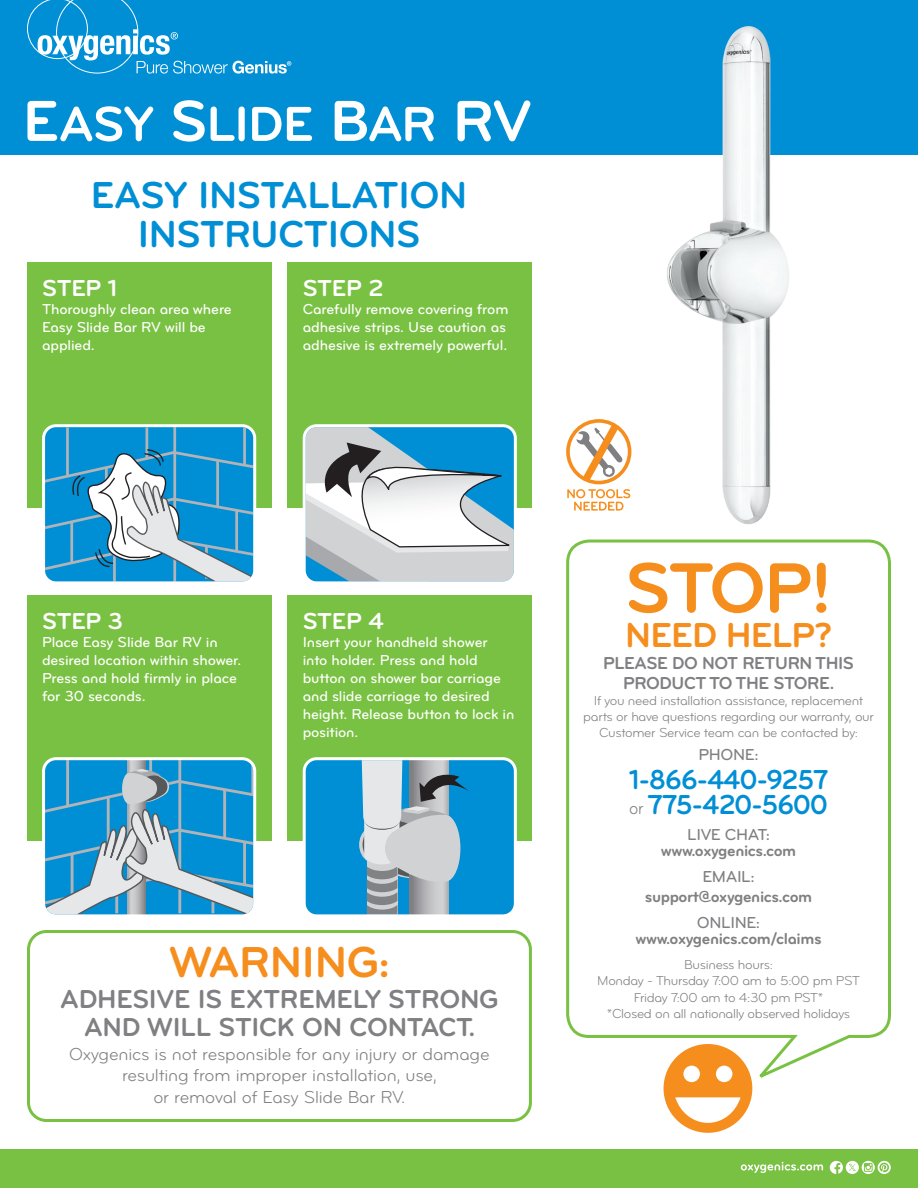
<style>
.page{position:relative;width:918px;height:1188px;background:#fff}
.page>*{position:absolute;margin:0;border:0;box-sizing:border-box;transform-origin:0 0}
.t1{font:73.5px "Bryant Bold Alternate";color:#f68e1e}
.t2{font:51px "Bryant Bold Alternate SC850";letter-spacing:-.025em;color:#fff}
.t3{font:45px "Bryant Bold Alternate";letter-spacing:-.01em;color:#f68e1e}
.t4{font:39px/39px "Bryant Bold Alternate";letter-spacing:-.01em;color:#008fd5;text-align:center}
.t5{font:36px "Bryant Bold Alternate";letter-spacing:-.025em;color:#f68e1e}
.t6{font:28.5px "Bryant Bold Alternate";letter-spacing:-.025em;color:#008fd5;scale:.92 1}
.t7{font:27px/28.5px "Bryant Bold Alternate";letter-spacing:-.01em;color:#808083;text-align:center}
.t8{font:24px "Bryant Bold Alternate";letter-spacing:-.01em;color:#fff}
.t9{font:18px/21.6px "Bryant Regular Alternate";letter-spacing:-.01em;color:#808083;text-align:center}
.t10{font:18px "Bryant Bold Alternate";letter-spacing:-.025em;color:#808083}
.t11{font:16.5px "Bryant Bold Alternate";letter-spacing:-.025em;color:#808083}
.t12{font:16.5px "Bryant Medium Alternate";letter-spacing:-.025em;color:#808083}
.t13{font:15px/18px "Bryant Medium Alternate";letter-spacing:-.01em;color:#fff}
.t14{font:13.5px/16.2px "Bryant Regular Alternate";letter-spacing:-.025em;color:#808083;text-align:center}
.s1{font-size:60px}
.s2{font-family:"Bryant Regular Alternate";font-size:18px;color:#808083}
</style>
<div class="page">
<div style="left:0;top:0;width:918px;height:155px;background:#008fd5"></div>
<svg style="left:27px;top:0;width:264px;height:74px"></svg>
<div style="left:0;top:1149px;width:918px;height:39px;background:#79c142"></div>
<svg style="left:741px;top:1162px;width:82px;height:11px"></svg>
<svg style="left:830px;top:1161px;width:61px;height:13px"></svg>
<div style="left:27px;top:262px;width:244px;height:246px;background:#79c142"></div>
<div style="left:27px;top:596px;width:244px;height:245px;background:#79c142"></div>
<div style="left:288px;top:262px;width:244px;height:246px;background:#79c142"></div>
<div style="left:288px;top:596px;width:244px;height:245px;background:#79c142"></div>
<svg style="left:566px;top:539px;width:325px;height:546px"></svg>
<div style="left:664px;top:1044px;width:88px;height:89px;background:#f68e1e;border-radius:50%"></div>
<svg style="left:675px;top:1097px;width:66px;height:26px"></svg>
<div style="left:683px;top:1066px;width:17px;height:16px;background:#fff;border-radius:50%"></div>
<div style="left:716px;top:1066px;width:16px;height:16px;background:#fff;border-radius:50%"></div>
<svg style="left:567px;top:419px;width:63px;height:92px"></svg>
<div style="left:44px;top:426px;width:211px;height:157px;background:#008fd5;border-radius:12px"></div>
<hr style="left:173px;top:427px;width:3px;height:154px;background:#b2b3b7">
<hr style="left:66px;top:427px;width:3px;height:50px;background:#b2b3b7">
<hr style="left:243px;top:427px;width:3px;height:39px;background:#b2b3b7">
<hr style="left:146px;top:428px;width:2px;height:30px;background:#b2b3b7">
<svg style="left:46px;top:448px;width:206px;height:132px"></svg>
<div style="left:42px;top:424px;width:214px;height:160px;border:3px solid #fff;border-radius:12px"></div>
<div style="left:44px;top:759px;width:211px;height:157px;background:#008fd5;border-radius:12px"></div>
<hr style="left:178px;top:760px;width:3px;height:153px;background:#b2b3b7">
<hr style="left:66px;top:760px;width:3px;height:47px;background:#b2b3b7">
<hr style="left:251px;top:760px;width:2px;height:35px;background:#b2b3b7">
<hr style="left:149px;top:760px;width:3px;height:28px;background:#b2b3b7">
<svg style="left:127px;top:761px;width:19px;height:8px"></svg>
<svg style="left:46px;top:769px;width:206px;height:144px"></svg>
<div style="left:42px;top:757px;width:214px;height:160px;border:3px solid #fff;border-radius:12px"></div>
<svg style="left:307px;top:428px;width:206px;height:152px;background:#a2c1d2"></svg>
<div style="left:303px;top:424px;width:214px;height:160px;border:3px solid #fff;border-radius:12px"></div>
<div style="left:27px;top:930px;width:505px;height:192px;border:3px solid #79c142;border-radius:18px"></div>
<img style="left:633px;top:26px;width:212px;height:523px">
<div style="left:304px;top:759px;width:211px;height:157px;background:#008fd5;border-radius:12px"></div>
<svg style="left:359px;top:761px;width:110px;height:152px"></svg>
<div style="left:303px;top:757px;width:214px;height:160px;border:3px solid #fff;border-radius:12px"></div>
<p class="t2" style="left:23px;top:92px;width:511px"><span class="s1">E</span>ASY <span class="s1">S</span>LIDE <span class="s1">B</span>AR <span class="s1">RV</span></p>
<p class="t4" style="left:91px;top:176px;width:378px">EASY INSTALLATION<br>INSTRUCTIONS</p>
<p class="t8" style="left:42px;top:273px;width:77px">STEP 1</p>
<p class="t13" style="left:42px;top:300px;width:191px">Thoroughly clean area where<br>Easy Slide Bar RV will be applied.</p>
<p class="t8" style="left:303px;top:273px;width:82px">STEP 2</p>
<p class="t13" style="left:303px;top:300px;width:207px">Carefully remove covering from adhesive strips. Use caution as adhesive is extremely powerful.</p>
<p class="t8" style="left:42px;top:606px;width:82px">STEP 3</p>
<p class="t13" style="left:42px;top:633px;width:201px">Place Easy Slide Bar RV in desired location within shower.<br>Press and hold firmly in place for 30 seconds.</p>
<p class="t8" style="left:303px;top:606px;width:83px">STEP 4</p>
<p class="t13" style="left:303px;top:633px;width:213px">Insert your handheld shower into holder. Press and hold button on shower bar carriage and slide carriage to desired height. Release button to lock in position.</p>
<p class="t3" style="left:169px;top:934px;width:223px">WARNING:</p>
<p class="t7" style="left:60px;top:985px;width:440px">ADHESIVE IS EXTREMELY STRONG<br>AND WILL STICK ON CONTACT.</p>
<p class="t9" style="left:69px;top:1043px;width:422px">Oxygenics is not responsible for any injury or damage resulting from improper installation, use,<br>or removal of Easy Slide Bar RV.</p>
<p class="t1" style="left:625px;top:542px;width:209px">STOP!</p>
<p class="t5" style="left:625px;top:612px;width:208px">NEED HELP?</p>
<p class="t10" style="left:603px;top:652px;width:252px">PLEASE DO NOT RETURN THIS</p>
<p class="t10" style="left:623px;top:672px;width:213px">PRODUCT TO THE STORE.</p>
<p class="t14" style="left:583px;top:693px;width:292px">If you need installation assistance, replacement parts or have questions regarding our warranty, our<br>Customer Service team can be contacted by:</p>
<p class="t12" style="left:699px;top:745px;width:62px">PHONE:</p>
<p class="t6" style="left:629px;top:762px;width:218px">1-866-440-9257</p>
<p class="t6" style="left:629px;top:787px;width:218px"><span class="s2">or</span> 775-420-5600</p>
<p class="t12" style="left:687px;top:824px;width:84px">LIVE CHAT:</p>
<p class="t11" style="left:661px;top:841px;width:137px">www.oxygenics.com</p>
<p class="t12" style="left:702px;top:867px;width:54px">EMAIL:</p>
<p class="t11" style="left:645px;top:886px;width:169px">support@oxygenics.com</p>
<p class="t12" style="left:697px;top:912px;width:65px">ONLINE:</p>
<p class="t11" style="left:635px;top:928px;width:188px">www.oxygenics.com/claims</p>
<p class="t14" style="left:684px;top:957px;width:90px">Business hours:</p>
<p class="t14" style="left:597px;top:973px;width:264px">Monday - Thursday 7:00 am to 5:00 pm PST</p>
<p class="t14" style="left:634px;top:989px;width:191px">Friday 7:00 am to 4:30 pm PST*</p>
<p class="t14" style="left:607px;top:1005px;width:245px">*Closed on all nationally observed holidays</p>
</div>
